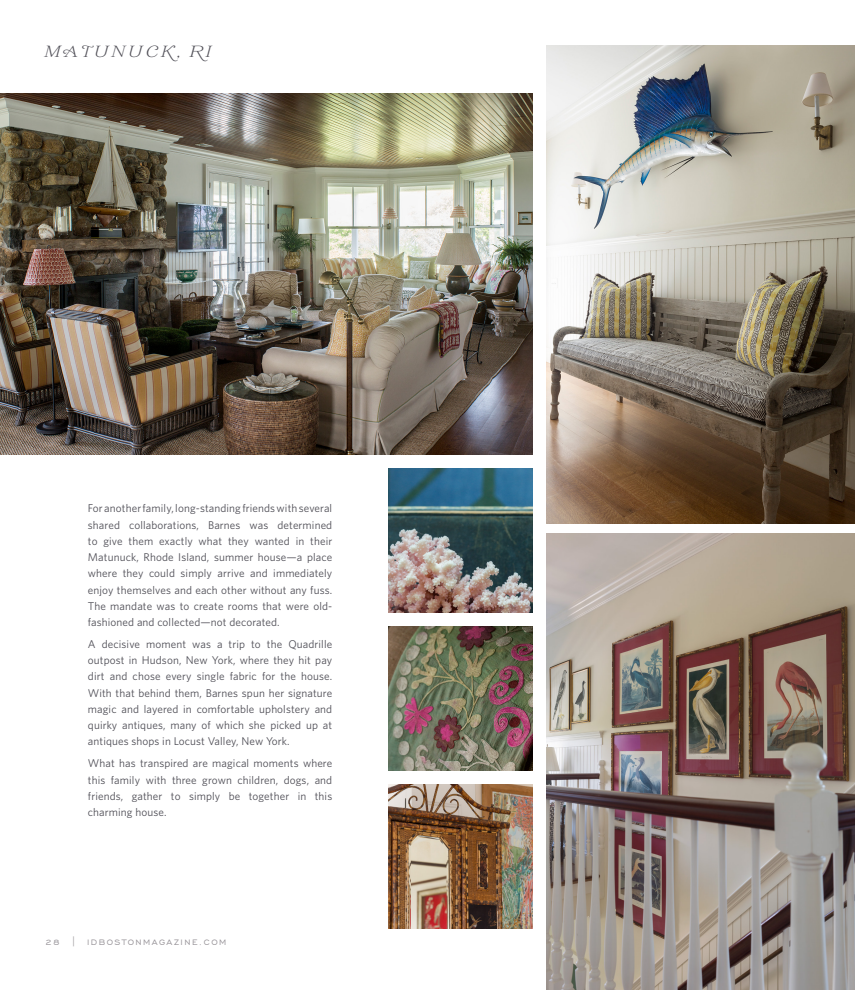
<style>
.page{position:relative;width:855px;height:990px;background:#fff}
.page>*{position:absolute;margin:0;border:0;box-sizing:border-box;transform-origin:0 0}
.t1{font:italic 16.25px "Brioche";letter-spacing:.15em;color:#4f4e56}
.t2{font:11.25px/16.2px "Whitney";letter-spacing:.01em;color:#4f4e56;text-align:justify}
.t3{font:10px "Engravers Gothic BT";letter-spacing:.15em;color:#959196}
</style>
<div class="page">
<img style="left:547px;top:45px;width:308px;height:478px">
<img style="left:547px;top:534px;width:308px;height:456px">
<img style="left:0;top:93px;width:532px;height:361px">
<img style="left:389px;top:468px;width:143px;height:144px">
<img style="left:389px;top:626px;width:143px;height:144px">
<img style="left:389px;top:784px;width:143px;height:144px">
<h1 class="t1" style="left:45px;top:43px;width:169px">MATUNUCK, RI</h1>
<p class="t2" style="left:88px;top:500px;width:246px">For another family, long-standing friends with several shared collaborations, Barnes was determined to give them exactly what they wanted in their Matunuck, Rhode Island, summer house—a place where they could simply arrive and immediately enjoy themselves and each other without any fuss.<br>The mandate was to create rooms that were old&shy;fashioned and collected—not decorated.</p>
<p class="t2" style="left:88px;top:636px;width:246px">A decisive moment was a trip to the Quadrille outpost in Hudson, New York, where they hit pay dirt and chose every single fabric for the house.<br>With that behind them, Barnes spun her signature magic and layered in comfortable upholstery and quirky antiques, many of which she picked up at antiques shops in Locust Valley, New York.</p>
<p class="t2" style="left:88px;top:755px;width:246px">What has transpired are magical moments where this family with three grown children, dogs, and friends, gather to simply be together in this charming house.</p>
<p class="t3" style="left:45px;top:937px;width:183px">28 | IDBOSTONMAGAZINE.COM</p>
</div>
